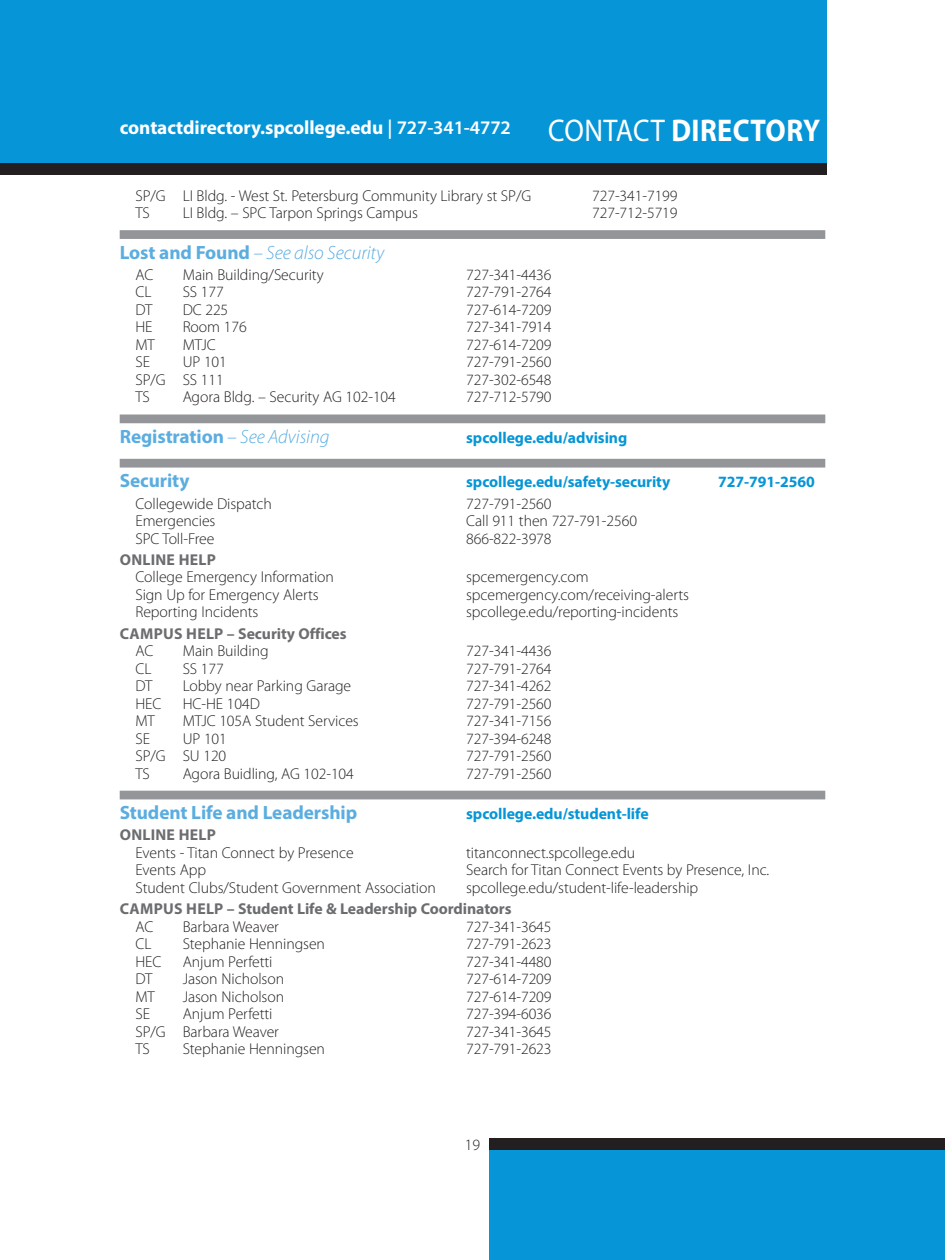
<style>
.page{position:relative;width:945px;height:1260px;background:#fff}
.page>*{position:absolute;margin:0;border:0;box-sizing:border-box;transform-origin:0 0}
.page_head_18_pt{font:700 31.5px "Myriad Pro";letter-spacing:.015em;color:#fff;scale:.9 1}
._12pt_head_-_blue{font:700 19.25px "Myriad Pro";letter-spacing:-.005em;color:#5bade0}
.Body{font:700 19.25px "Myriad Pro";letter-spacing:-.005em;color:#fff}
._12pt_head_-_blue-2{font:italic 300 19.25px "Myriad Pro";letter-spacing:-.005em;color:#5bade0}
.directory-contact{font:300 15.75px "Myriad Pro";letter-spacing:-.005em;color:#231f20}
._12pt_head_-_blue-3{font:700 15.75px "Myriad Pro";letter-spacing:-.005em;color:#0696d7}
.Help_all_caps{font:700 15.75px "Myriad Pro";letter-spacing:-.005em;color:#6c6d70}
.Help_all_caps-2{font:700 15.75px "Myriad Pro";letter-spacing:.015em;color:#6c6d70}
.s1{font-weight:600}
.s2{font-weight:400}
.s3{font-weight:700;font-style:normal}
.s4{font-weight:300;font-style:italic}
</style>
<div class="page">
<div style="left:0;top:0;width:827px;height:166px;background:#0696d7"></div>
<div style="left:0;top:164px;width:827px;height:11px;background:#231f20"></div>
<div style="left:489px;top:1144px;width:456px;height:116px;background:#0696d7"></div>
<div style="left:489px;top:1139px;width:456px;height:11px;background:#231f20"></div>
<div style="left:120px;top:230px;width:705px;height:9px;background:#939598"></div>
<div style="left:120px;top:415px;width:705px;height:8px;background:#939598"></div>
<div style="left:120px;top:459px;width:705px;height:9px;background:#939598"></div>
<div style="left:120px;top:791px;width:705px;height:8px;background:#939598"></div>
<p class="Body" style="left:120px;top:115px;width:393px">contactdirectory.spcollege.edu <span class="s1">| 727-341-4772</span></p>
<p class="page_head_18_pt" style="left:548px;top:110px;width:304px"><span class="s2">CONTACT</span> DIRECTORY</p>
<p class="directory-contact" style="left:135px;top:186px;width:397px">SP/G LI Bldg. - West St. Petersburg Community Library st SP/G</p>
<p class="directory-contact" style="left:592px;top:186px;width:87px">727-341-7199</p>
<p class="directory-contact" style="left:135px;top:203px;width:16px">TS</p>
<p class="directory-contact" style="left:183px;top:203px;width:237px">LI Bldg. – SPC Tarpon Springs Campus</p>
<p class="directory-contact" style="left:592px;top:203px;width:87px">727-712-5719</p>
<p class="_12pt_head_-_blue-2" style="left:120px;top:241px;width:266px"><span class="s3">Lost and Found</span> – See also Security</p>
<p class="directory-contact" style="left:135px;top:265px;width:19px">AC</p>
<p class="directory-contact" style="left:183px;top:265px;width:143px">Main Building/Security</p>
<p class="directory-contact" style="left:466px;top:265px;width:87px">727-341-4436</p>
<p class="directory-contact" style="left:135px;top:283px;width:17px">CL</p>
<p class="directory-contact" style="left:183px;top:283px;width:43px">SS 177</p>
<p class="directory-contact" style="left:466px;top:283px;width:87px">727-791-2764</p>
<p class="directory-contact" style="left:135px;top:300px;width:19px">DT</p>
<p class="directory-contact" style="left:183px;top:300px;width:47px">DC 225</p>
<p class="directory-contact" style="left:466px;top:300px;width:87px">727-614-7209</p>
<p class="directory-contact" style="left:135px;top:318px;width:19px">HE</p>
<p class="directory-contact" style="left:183px;top:318px;width:65px">Room 176</p>
<p class="directory-contact" style="left:466px;top:318px;width:87px">727-341-7914</p>
<p class="directory-contact" style="left:135px;top:335px;width:21px">MT</p>
<p class="directory-contact" style="left:183px;top:335px;width:35px">MTJC</p>
<p class="directory-contact" style="left:466px;top:335px;width:87px">727-614-7209</p>
<p class="directory-contact" style="left:135px;top:353px;width:16px">SE</p>
<p class="directory-contact" style="left:183px;top:353px;width:46px">UP 101</p>
<p class="directory-contact" style="left:466px;top:353px;width:87px">727-791-2560</p>
<p class="directory-contact" style="left:135px;top:370px;width:90px">SP/G SS 111</p>
<p class="directory-contact" style="left:466px;top:370px;width:87px">727-302-6548</p>
<p class="directory-contact" style="left:135px;top:388px;width:16px">TS</p>
<p class="directory-contact" style="left:183px;top:388px;width:215px">Agora Bldg. – Security AG 102-104</p>
<p class="directory-contact" style="left:466px;top:388px;width:87px">727-712-5790</p>
<p class="_12pt_head_-_blue" style="left:120px;top:424px;width:211px">Registration <span class="s4">– See Advising</span></p>
<p class="_12pt_head_-_blue-3" style="left:466px;top:427px;width:163px">spcollege.edu/advising</p>
<p class="_12pt_head_-_blue" style="left:120px;top:468px;width:71px">Security</p>
<p class="_12pt_head_-_blue-3" style="left:466px;top:472px;width:206px">spcollege.edu/safety-security</p>
<p class="_12pt_head_-_blue-3" style="left:718px;top:472px;width:98px">727-791-2560</p>
<p class="directory-contact" style="left:135px;top:494px;width:138px">Collegewide Dispatch</p>
<p class="directory-contact" style="left:466px;top:494px;width:87px">727-791-2560</p>
<p class="directory-contact" style="left:135px;top:511px;width:82px">Emergencies</p>
<p class="directory-contact" style="left:466px;top:511px;width:172px">Call 911 then 727-791-2560</p>
<p class="directory-contact" style="left:135px;top:529px;width:80px">SPC Toll-Free</p>
<p class="directory-contact" style="left:466px;top:529px;width:87px">866-822-3978</p>
<p class="Help_all_caps-2" style="left:120px;top:549px;width:97px">ONLINE HELP</p>
<p class="directory-contact" style="left:135px;top:568px;width:200px">College Emergency Information</p>
<p class="directory-contact" style="left:466px;top:568px;width:124px">spcemergency.com</p>
<p class="directory-contact" style="left:135px;top:585px;width:185px">Sign Up for Emergency Alerts</p>
<p class="directory-contact" style="left:466px;top:585px;width:224px">spcemergency.com/receiving-alerts</p>
<p class="directory-contact" style="left:135px;top:603px;width:125px">Reporting Incidents</p>
<p class="directory-contact" style="left:466px;top:603px;width:214px">spcollege.edu/reporting-incidents</p>
<p class="Help_all_caps" style="left:120px;top:623px;width:228px">CAMPUS HELP – Security Offices</p>
<p class="directory-contact" style="left:135px;top:641px;width:19px">AC</p>
<p class="directory-contact" style="left:183px;top:641px;width:87px">Main Building</p>
<p class="directory-contact" style="left:466px;top:641px;width:87px">727-341-4436</p>
<p class="directory-contact" style="left:135px;top:659px;width:17px">CL</p>
<p class="directory-contact" style="left:183px;top:659px;width:43px">SS 177</p>
<p class="directory-contact" style="left:466px;top:659px;width:87px">727-791-2764</p>
<p class="directory-contact" style="left:135px;top:676px;width:19px">DT</p>
<p class="directory-contact" style="left:183px;top:676px;width:170px">Lobby near Parking Garage</p>
<p class="directory-contact" style="left:466px;top:676px;width:87px">727-341-4262</p>
<p class="directory-contact" style="left:135px;top:694px;width:28px">HEC</p>
<p class="directory-contact" style="left:183px;top:694px;width:79px">HC-HE 104D</p>
<p class="directory-contact" style="left:466px;top:694px;width:87px">727-791-2560</p>
<p class="directory-contact" style="left:135px;top:711px;width:21px">MT</p>
<p class="directory-contact" style="left:183px;top:711px;width:178px">MTJC 105A Student Services</p>
<p class="directory-contact" style="left:466px;top:711px;width:87px">727-341-7156</p>
<p class="directory-contact" style="left:135px;top:729px;width:16px">SE</p>
<p class="directory-contact" style="left:183px;top:729px;width:46px">UP 101</p>
<p class="directory-contact" style="left:466px;top:729px;width:87px">727-394-6248</p>
<p class="directory-contact" style="left:135px;top:746px;width:92px">SP/G SU 120</p>
<p class="directory-contact" style="left:466px;top:746px;width:87px">727-791-2560</p>
<p class="directory-contact" style="left:135px;top:764px;width:16px">TS</p>
<p class="directory-contact" style="left:183px;top:764px;width:173px">Agora Buidling, AG 102-104</p>
<p class="directory-contact" style="left:466px;top:764px;width:87px">727-791-2560</p>
<p class="_12pt_head_-_blue" style="left:120px;top:800px;width:239px">Student Life and Leadership</p>
<p class="_12pt_head_-_blue-3" style="left:466px;top:804px;width:184px">spcollege.edu/student-life</p>
<p class="Help_all_caps-2" style="left:120px;top:825px;width:97px">ONLINE HELP</p>
<p class="directory-contact" style="left:135px;top:843px;width:220px">Events - Titan Connect by Presence</p>
<p class="directory-contact" style="left:466px;top:843px;width:171px">titanconnect.spcollege.edu</p>
<p class="directory-contact" style="left:135px;top:861px;width:72px">Events App</p>
<p class="directory-contact" style="left:466px;top:861px;width:305px">Search for Titan Connect Events by Presence, Inc.</p>
<p class="directory-contact" style="left:135px;top:878px;width:302px">Student Clubs/Student Government Association</p>
<p class="directory-contact" style="left:466px;top:878px;width:234px">spcollege.edu/student-life-leadership</p>
<p class="Help_all_caps" style="left:120px;top:899px;width:393px">CAMPUS HELP – Student Life &amp; Leadership Coordinators</p>
<p class="directory-contact" style="left:135px;top:917px;width:19px">AC</p>
<p class="directory-contact" style="left:183px;top:917px;width:98px">Barbara Weaver</p>
<p class="directory-contact" style="left:466px;top:917px;width:87px">727-341-3645</p>
<p class="directory-contact" style="left:135px;top:934px;width:17px">CL</p>
<p class="directory-contact" style="left:183px;top:934px;width:144px">Stephanie Henningsen</p>
<p class="directory-contact" style="left:466px;top:934px;width:87px">727-791-2623</p>
<p class="directory-contact" style="left:135px;top:952px;width:28px">HEC</p>
<p class="directory-contact" style="left:183px;top:952px;width:91px">Anjum Perfetti</p>
<p class="directory-contact" style="left:466px;top:952px;width:87px">727-341-4480</p>
<p class="directory-contact" style="left:135px;top:969px;width:19px">DT</p>
<p class="directory-contact" style="left:183px;top:969px;width:103px">Jason Nicholson</p>
<p class="directory-contact" style="left:466px;top:969px;width:87px">727-614-7209</p>
<p class="directory-contact" style="left:135px;top:987px;width:21px">MT</p>
<p class="directory-contact" style="left:183px;top:987px;width:103px">Jason Nicholson</p>
<p class="directory-contact" style="left:466px;top:987px;width:87px">727-614-7209</p>
<p class="directory-contact" style="left:135px;top:1004px;width:16px">SE</p>
<p class="directory-contact" style="left:183px;top:1004px;width:91px">Anjum Perfetti</p>
<p class="directory-contact" style="left:466px;top:1004px;width:87px">727-394-6036</p>
<p class="directory-contact" style="left:135px;top:1022px;width:145px">SP/G Barbara Weaver</p>
<p class="directory-contact" style="left:466px;top:1022px;width:87px">727-341-3645</p>
<p class="directory-contact" style="left:135px;top:1039px;width:16px">TS</p>
<p class="directory-contact" style="left:183px;top:1039px;width:144px">Stephanie Henningsen</p>
<p class="directory-contact" style="left:466px;top:1039px;width:87px">727-791-2623</p>
<p class="directory-contact" style="left:465px;top:1135px;width:17px">19</p>
</div>
